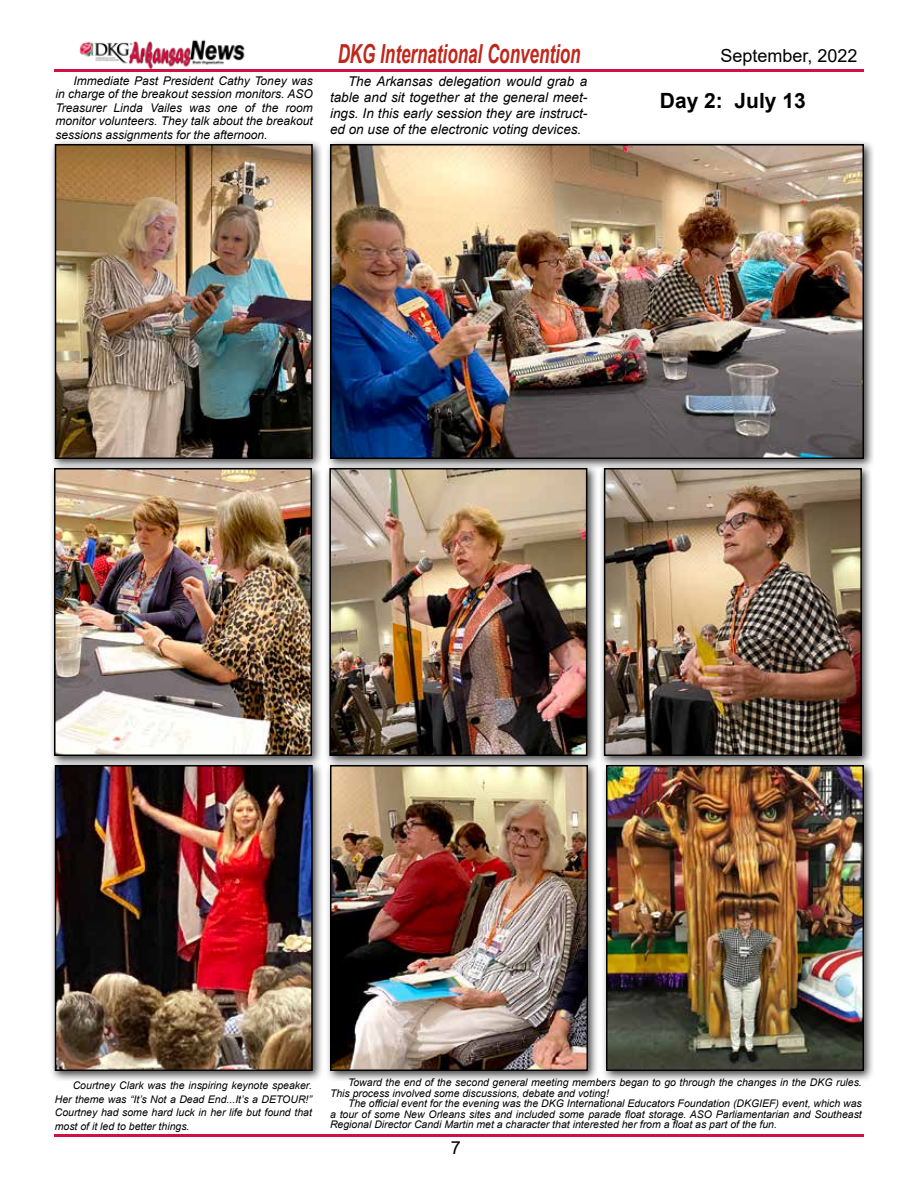
<style>
.page{position:relative;width:918px;height:1188px;background:#fff}
.page>*{position:absolute;margin:0;border:0;box-sizing:border-box;transform-origin:0 0}
.t1{font:italic 700 26.25px "Arial";color:#c1261b;scale:.65 1}
.t2{font:700 21px "Arial";color:#000}
.t3{font:18px "Arial";color:#000}
.t4{font:italic 13.5px/16.2px "Arial";color:#000;text-align:justify}
.t5{font:italic 12px/13.5px "Arial";color:#000;text-align:justify}
.t6{font:italic 10.5px/13.5px "Arial";color:#000;text-align:justify}
</style>
<div class="page">
<div style="left:325px;top:139px;width:550px;height:331px;background:#000;opacity:.75"></div>
<img style="left:333px;top:147px;width:528px;height:309px">
<div style="left:330px;top:144px;width:534px;height:315px;border:2px solid #000"></div>
<img style="left:79px;top:40px;width:166px;height:29px">
<hr style="left:54px;top:69px;width:810px;height:3px;background:#d11142">
<hr style="left:54px;top:1134px;width:810px;height:3px;background:#d11142">
<div style="left:50px;top:139px;width:274px;height:331px;background:#000;opacity:.75"></div>
<img style="left:58px;top:147px;width:252px;height:309px">
<div style="left:55px;top:144px;width:258px;height:315px;border:2px solid #000"></div>
<div style="left:324px;top:463px;width:274px;height:304px;background:#000;opacity:.75"></div>
<img style="left:332px;top:471px;width:252px;height:282px">
<div style="left:329px;top:468px;width:258px;height:288px;border:2px solid #000"></div>
<div style="left:49px;top:463px;width:274px;height:304px;background:#000;opacity:.75"></div>
<img style="left:57px;top:471px;width:252px;height:282px">
<div style="left:54px;top:468px;width:258px;height:288px;border:2px solid #000"></div>
<div style="left:50px;top:760px;width:274px;height:322px;background:#000;opacity:.75"></div>
<img style="left:58px;top:768px;width:252px;height:300px">
<div style="left:55px;top:765px;width:258px;height:306px;border:2px solid #000"></div>
<div style="left:601px;top:760px;width:274px;height:322px;background:#000;opacity:.75"></div>
<img style="left:609px;top:768px;width:252px;height:300px">
<div style="left:606px;top:765px;width:258px;height:306px;border:2px solid #000"></div>
<div style="left:325px;top:760px;width:274px;height:322px;background:#000;opacity:.75"></div>
<img style="left:333px;top:768px;width:252px;height:300px">
<div style="left:330px;top:765px;width:258px;height:306px;border:2px solid #000"></div>
<div style="left:599px;top:463px;width:274px;height:304px;background:#000;opacity:.75"></div>
<img style="left:607px;top:471px;width:252px;height:282px">
<div style="left:604px;top:468px;width:258px;height:288px;border:2px solid #000"></div>
<h1 class="t1" style="left:338px;top:36px;width:375px">DKG International Convention</h1>
<p class="t5" style="left:56px;top:74px;width:259px;text-indent:18px">Immediate Past President Cathy Toney was in charge of the breakout session monitors. ASO Treasurer Linda Vailes was one of the room monitor volunteers. They talk about the breakout sessions assignments for the afternoon.</p>
<p class="t4" style="left:330px;top:73px;width:259px;text-indent:18px">The Arkansas delegation would grab a table and sit together at the general meet&shy;ings. In this early session they are instruct&shy;ed on use of the electronic voting devices.</p>
<h3 class="t3" style="left:721px;top:44px;width:139px">September, 2022</h3>
<h2 class="t2" style="left:660px;top:86px;width:147px">Day 2: July 13</h2>
<p class="t6" style="left:55px;top:1079px;width:259px;text-indent:18px">Courtney Clark was the inspiring keynote speaker.<br>Her theme was “It’s Not a Dead End...It’s a DETOUR!” Courtney had some hard luck in her life but found that most of it led to better things.</p>
<p class="t6" style="left:330px;top:1078px;width:533px;line-height:10.5px;text-indent:18px">Toward the end of the second general meeting members began to go through the changes in the DKG rules.<br>This process involved some discussions, debate and voting!</p>
<p class="t6" style="left:330px;top:1099px;width:533px;line-height:10.5px;text-indent:18px">The official event for the evening was the DKG International Educators Foundation (DKGIEF) event, which was a tour of some New Orleans sites and included some parade float storage. ASO Parliamentarian and Southeast Regional Director Candi Martin met a character that interested her from a float as part of the fun.</p>
<h3 class="t3" style="left:451px;top:1135px;width:12px">7</h3>
</div>
